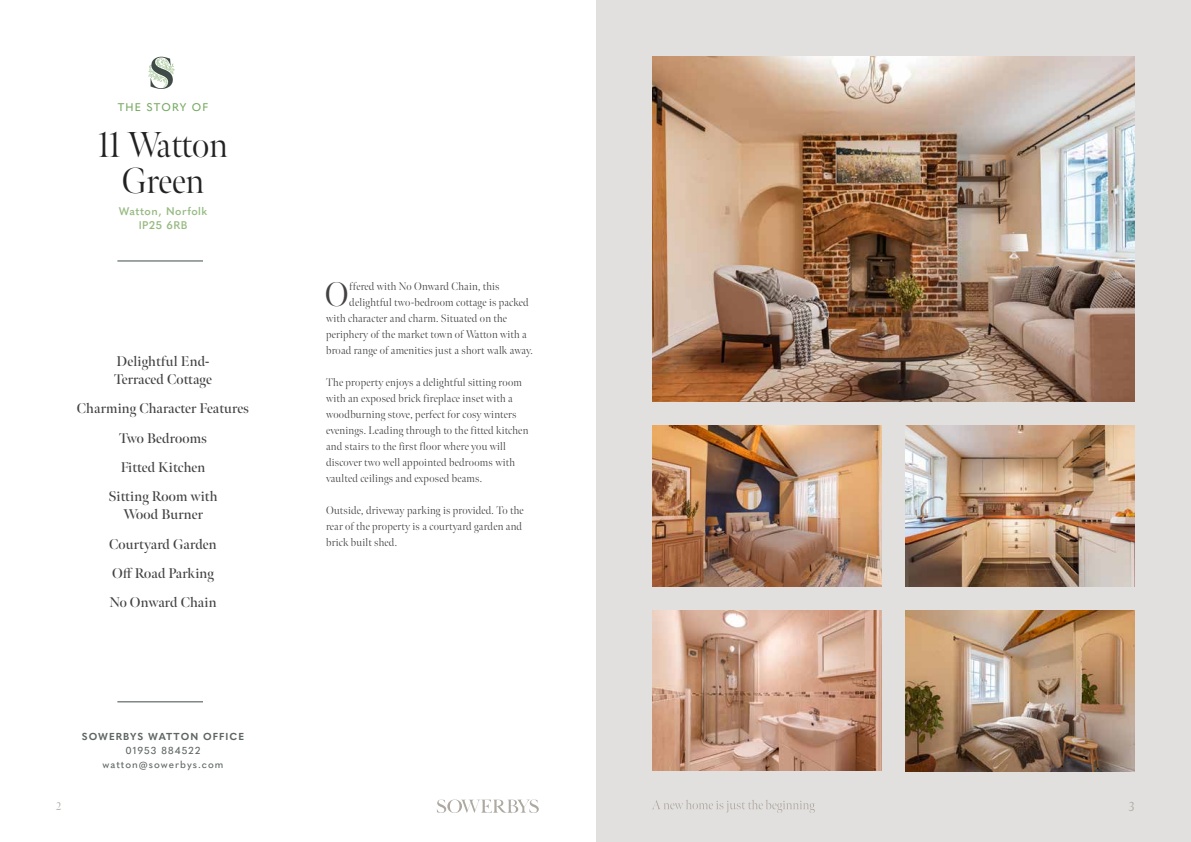
<style>
.page{position:relative;width:1191px;height:842px;background:#fff}
.page>*{position:absolute;margin:0;border:0;box-sizing:border-box;transform-origin:0 0}
.t1{font:300 36px/36px "Meno Banner";letter-spacing:-.01em;color:#222223;text-align:center}
.t2{font:300 34px "Meno Banner";color:#434141}
.t3{font:600 14px/29.3px "Meno Banner";letter-spacing:.01em;color:#434141;text-align:center}
.t4{font:300 13px "Meno Banner";color:#ada8a0}
.t5{font:300 11px/16px "Meno Banner";letter-spacing:.02em;color:#434141}
.t6{font:600 11px/14px "Quasimoda";letter-spacing:.05em;color:#96ba81;text-align:center}
.t7{font:500 11px "Quasimoda";letter-spacing:.1em;color:#76aa62}
.t8{font:300 11px "Meno Banner";color:#ada8a0}
.t9{font:500 10px/14px "Quasimoda";letter-spacing:.1em;color:#5e6662;text-align:center}
.t10{font:700 10px "Quasimoda";letter-spacing:.1em;color:#5e6662}
</style>
<div class="page">
<div style="left:595px;top:0;width:596px;height:842px;background:#e2e0df"></div>
<svg style="left:437px;top:799px;width:102px;height:14px"></svg>
<svg style="left:652px;top:800px;width:162px;height:13px"></svg>
<hr style="left:117px;top:260px;width:86px;height:1px;background:#3e4b47">
<svg style="left:148px;top:57px;width:27px;height:32px"></svg>
<hr style="left:117px;top:701px;width:86px;height:1px;background:#3e4b47">
<img style="left:652px;top:57px;width:482px;height:345px">
<img style="left:905px;top:611px;width:229px;height:160px">
<img style="left:905px;top:426px;width:229px;height:160px">
<img style="left:652px;top:610px;width:229px;height:161px">
<img style="left:652px;top:426px;width:229px;height:160px">
<p class="t7" style="left:118px;top:98px;width:92px">THE STORY OF</p>
<h1 class="t1" style="left:98px;top:128px;width:131px">11 Watton<br>Green</h1>
<p class="t6" style="left:119px;top:203px;width:90px">Watton, Norfolk<br>IP25 6RB</p>
<p class="t3" style="left:114px;top:352px;width:99px;line-height:18px;text-align:left">Delightful End-<br>Terraced Cottage</p>
<p class="t3" style="left:77px;top:394px;width:174px">Charming Character Features<br>Two Bedrooms<br>Fitted Kitchen<br>Sitting Room with</p>
<p class="t3" style="left:109px;top:500px;width:109px">Wood Burner<br>Courtyard Garden<br>Off Road Parking<br>No Onward Chain</p>
<p class="t10" style="left:82px;top:729px;width:164px">SOWERBYS WATTON OFFICE</p>
<p class="t9" style="left:103px;top:743px;width:122px">01953 884522 watton@sowerbys.com</p>
<h2 class="t2" style="left:325px;top:274px;width:25px">O</h2>
<p class="t5" style="left:349px;top:278px;width:152px">ffered with No Onward Chain, this</p>
<p class="t5" style="left:349px;top:294px;width:181px">delightful two-bedroom cottage is packed</p>
<p class="t5" style="left:326px;top:310px;width:182px">with character and charm. Situated on the</p>
<p class="t5" style="left:326px;top:326px;width:202px">periphery of the market town of Watton with a</p>
<p class="t5" style="left:326px;top:342px;width:208px">broad range of amenities just a short walk away.</p>
<p class="t5" style="left:326px;top:374px;width:204px">The property enjoys a delightful sitting room with an exposed brick fireplace inset with a woodburning stove, perfect for cosy winters evenings. Leading through to the fitted kitchen and stairs to the first floor where you will discover two well appointed bedrooms with vaulted ceilings and exposed beams.</p>
<p class="t5" style="left:326px;top:502px;width:199px">Outside, driveway parking is provided. To the rear of the property is a courtyard garden and brick built shed.</p>
<p class="t8" style="left:57px;top:799px;width:6px">2</p>
<p class="t4" style="left:1128px;top:798px;width:7px">3</p>
</div>
